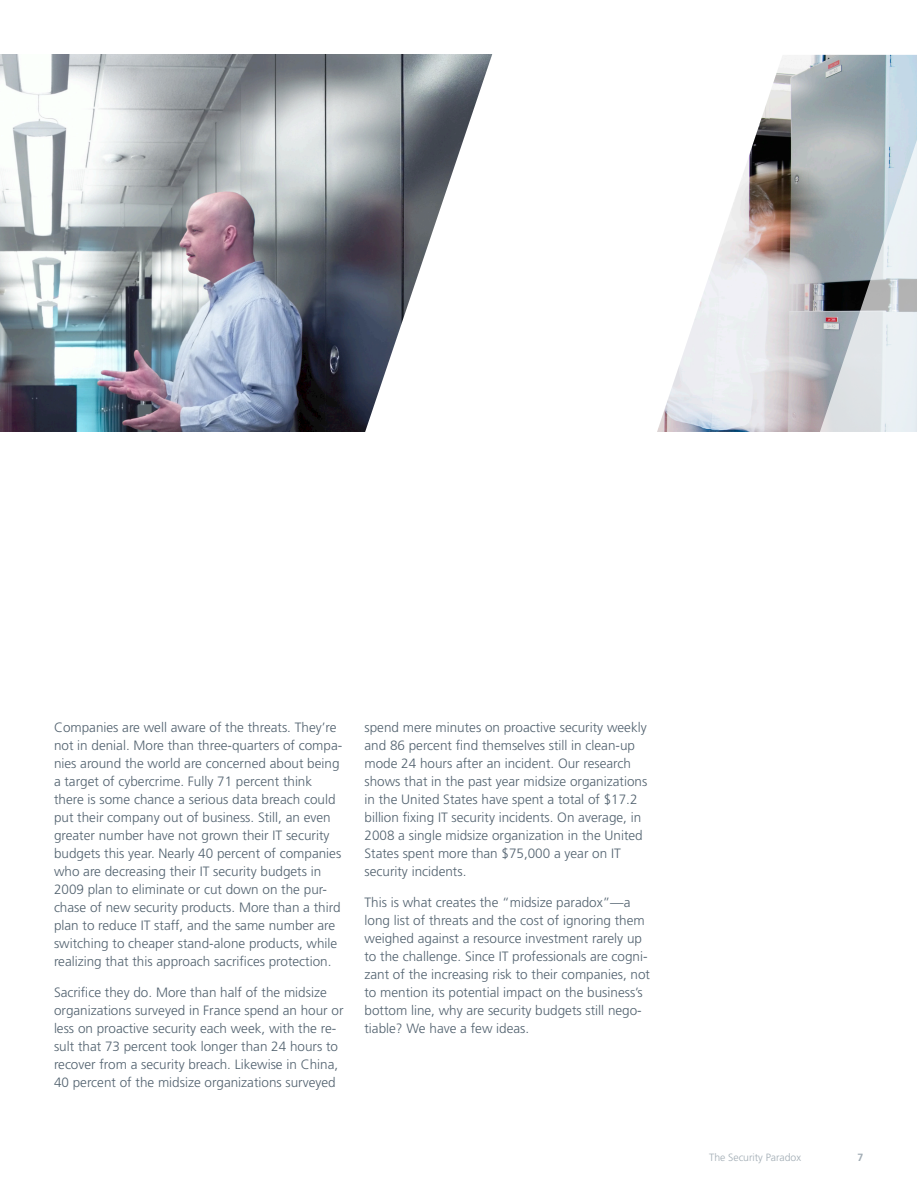
<style>
.page{position:relative;width:918px;height:1188px;background:#fff}
.page>*{position:absolute;margin:0;border:0;box-sizing:border-box;transform-origin:0 0}
.Paragraph_Style_1{font:300 13.5px/18px "Frutiger";color:#52626f}
.t1{font:300 10.5px "Frutiger";letter-spacing:-.005em;color:#a1acb4}
.t2{font:700 10.5px "Frutiger";color:#a1acb4}
</style>
<div class="page">
<img style="left:0;top:54px;width:492px;height:378px">
<img style="left:657px;top:55px;width:162px;height:377px">
<svg style="left:819px;top:54px;width:98px;height:378px;background:#b7c0c5"></svg>
<p class="Paragraph_Style_1" style="left:54px;top:718px;width:290px">Companies are well aware of the threats. They’re not in denial. More than three-quarters of compa&shy;nies around the world are concerned about being a target of cybercrime. Fully 71 percent think there is some chance a serious data breach could put their company out of business. Still, an even greater number have not grown their IT security budgets this year. Nearly 40 percent of companies who are decreasing their IT security budgets in 2009 plan to eliminate or cut down on the pur&shy;chase of new security products. More than a third plan to reduce IT staff, and the same number are switching to cheaper stand-alone products, while realizing that this approach sacrifices protection.</p>
<p class="Paragraph_Style_1" style="left:54px;top:984px;width:291px">Sacrifice they do. More than half of the midsize organizations surveyed in France spend an hour or less on proactive security each week, with the re&shy;sult that 73 percent took longer than 24 hours to recover from a security breach. Likewise in China, 40 percent of the midsize organizations surveyed</p>
<p class="Paragraph_Style_1" style="left:364px;top:718px;width:284px">spend mere minutes on proactive security weekly and 86 percent find themselves still in clean-up mode 24 hours after an incident. Our research shows that in the past year midsize organizations in the United States have spent a total of $17.2 billion fixing IT security incidents. On average, in 2008 a single midsize organization in the United States spent more than $75,000 a year on IT security incidents.</p>
<p class="Paragraph_Style_1" style="left:364px;top:894px;width:287px">This is what creates the “midsize paradox”—a long list of threats and the cost of ignoring them weighed against a resource investment rarely up to the challenge. Since IT professionals are cogni&shy;zant of the increasing risk to their companies, not to mention its potential impact on the business’s bottom line, why are security budgets still nego&shy;tiable? We have a few ideas.</p>
<p class="t1" style="left:709px;top:1152px;width:93px">The Security Paradox</p>
<p class="t2" style="left:858px;top:1151px;width:7px">7</p>
</div>
